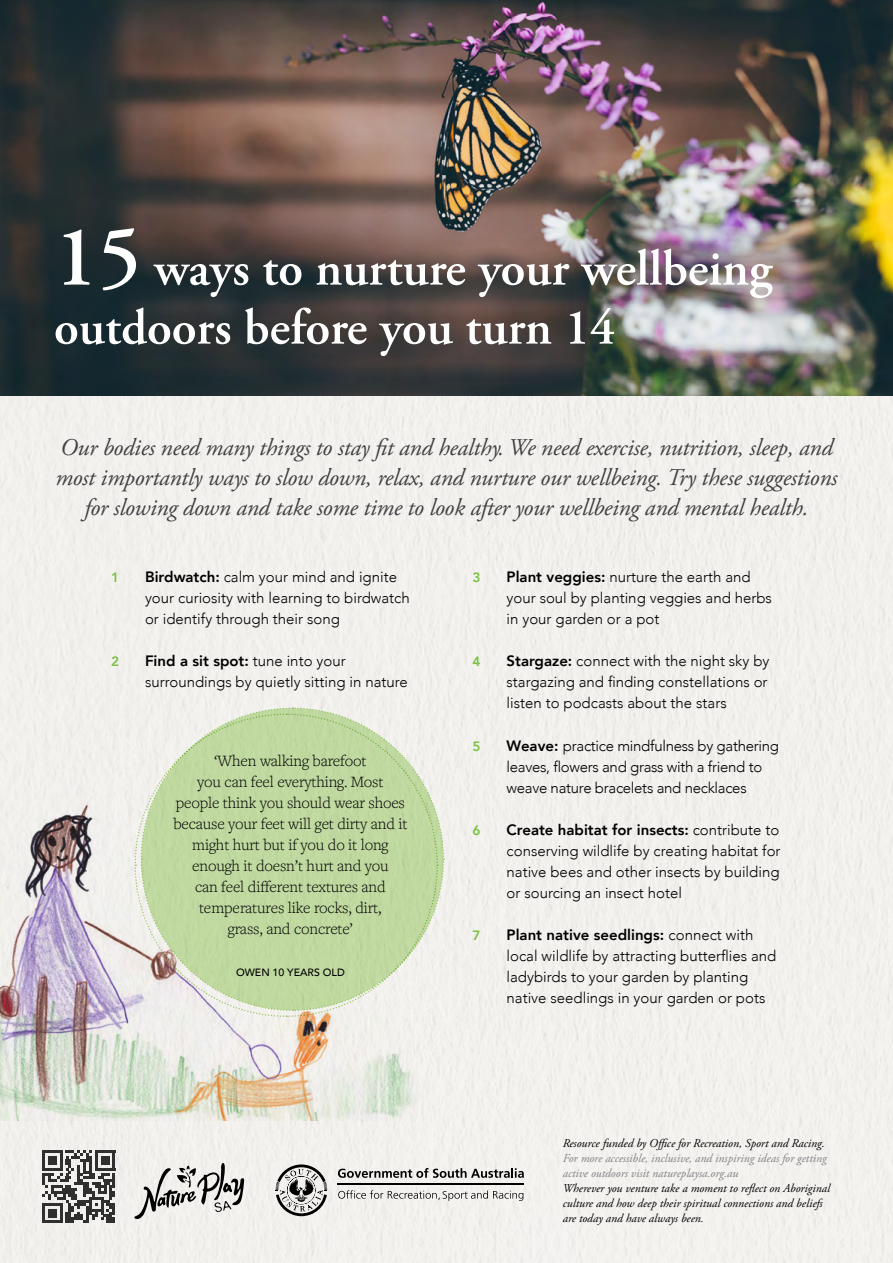
<style>
.page{position:relative;width:893px;height:1263px;background:#fff}
.page>*{position:absolute;margin:0;border:0;box-sizing:border-box;transform-origin:0 0}
.t1{font:600 50.4px/58.9px "Adobe Garamond Pro";color:#fff}
.t2{font:italic 24px/30px "Adobe Garamond Pro";letter-spacing:-.01em;color:#414042;text-align:center}
.t3{font:300 16.35px/21px "Freight Text Pro";letter-spacing:-.01em;color:#000;text-align:center}
.t4{font:300 15px/21px "Avenir";color:#000}
.t5{font:300 15px/21px "Avenir";letter-spacing:-.02em;color:#000}
.t6{font:800 13.5px "Avenir";color:#7ac144}
.t7{font:italic 12px/15px "Adobe Garamond Pro";color:#000}
.t8{font:italic 12px/15px "Adobe Garamond Pro";color:#808285}
.t9{font:500 10.5px "Avenir";color:#000}
.s1{font-size:86.1px}
.s2{font-weight:800}
</style>
<div class="page">
<div style="left:0;top:396px;width:893px;height:867px;background:#f3f0ee"></div>
<svg style="left:134px;top:1163px;width:110px;height:56px"></svg>
<div style="left:36px;top:1144px;width:86px;height:85px;background:#f2f0ed"></div>
<svg style="left:42px;top:1150px;width:73px;height:73px"></svg>
<hr style="left:42px;top:1220px;width:21px;height:3px;background:#000">
<div style="left:48px;top:1208px;width:9px;height:9px;background:#302f2f"></div>
<svg style="left:338px;top:1168px;width:186px;height:10px"></svg>
<hr style="left:338px;top:1183px;width:186px;height:2px;background:#000">
<svg style="left:276px;top:1164px;width:51px;height:52px"></svg>
<svg style="left:338px;top:1190px;width:185px;height:11px"></svg>
<img style="left:0;top:0;width:893px;height:396px">
<svg style="left:134px;top:707px;width:311px;height:311px"></svg>
<img style="left:0;top:779px;width:417px;height:341px">
<h1 class="t1" style="left:54px;top:240px;width:720px"><span class="s1">15</span> ways to nurture your wellbeing outdoors before you turn 14</h1>
<p class="t2" style="left:55px;top:433px;width:783px">Our bodies need many things to stay fit and healthy. We need exercise, nutrition, sleep, and most importantly ways to slow down, relax, and nurture our wellbeing. Try these suggestions for slowing down and take some time to look after your wellbeing and mental health.</p>
<p class="t6" style="left:111px;top:567px;width:9px">1</p>
<p class="t4" style="left:145px;top:566px;width:266px"><span class="s2">Birdwatch:</span> calm your mind and ignite your curiosity with learning to birdwatch or identify through their song</p>
<p class="t6" style="left:111px;top:651px;width:9px">2</p>
<p class="t4" style="left:145px;top:651px;width:264px"><span class="s2">Find a sit spot:</span> tune into your surroundings by quietly sitting in nature</p>
<p class="t3" style="left:173px;top:749px;width:236px">‘When walking barefoot<br>you can feel everything. Most<br>people think you should wear shoes because your feet will get dirty and it might hurt but if you do it long enough it doesn’t hurt and you<br>can feel different textures and temperatures like rocks, dirt,<br>grass, and concrete’</p>
<p class="t9" style="left:236px;top:963px;width:110px">OWEN 10 YEARS OLD</p>
<p class="t6" style="left:473px;top:567px;width:9px">3</p>
<p class="t4" style="left:507px;top:566px;width:267px"><span class="s2">Plant veggies:</span> nurture the earth and your soul by planting veggies and herbs in your garden or a pot</p>
<p class="t6" style="left:473px;top:651px;width:9px">4</p>
<p class="t4" style="left:507px;top:651px;width:264px"><span class="s2">Stargaze:</span> connect with the night sky by stargazing and finding constellations or listen to podcasts about the stars</p>
<p class="t6" style="left:473px;top:735px;width:9px">5</p>
<p class="t5" style="left:507px;top:735px;width:274px"><span class="s2">Weave:</span> practice mindfulness by gathering leaves, flowers and grass with a friend to weave nature bracelets and necklaces</p>
<p class="t6" style="left:473px;top:820px;width:9px">6</p>
<p class="t4" style="left:507px;top:819px;width:275px;text-align:justify"><span class="s2">Create habitat for insects:</span> contribute to conserving wildlife by creating habitat for native bees and other insects by building or sourcing an insect hotel</p>
<p class="t6" style="left:473px;top:925px;width:9px">7</p>
<p class="t4" style="left:507px;top:924px;width:271px"><span class="s2">Plant native seedlings:</span> connect with local wildlife by attracting butterflies and ladybirds to your garden by planting native seedlings in your garden or pots</p>
<p class="t7" style="left:563px;top:1136px;width:264px">Resource funded by Office for Recreation, Sport and Racing.</p>
<p class="t8" style="left:563px;top:1151px;width:265px">For more accessible, inclusive, and inspiring ideas for getting active outdoors visit natureplaysa.org.au</p>
<p class="t7" style="left:563px;top:1181px;width:269px">Wherever you venture take a moment to reflect on Aboriginal culture and how deep their spiritual connections and beliefs are today and have always been.</p>
</div>
